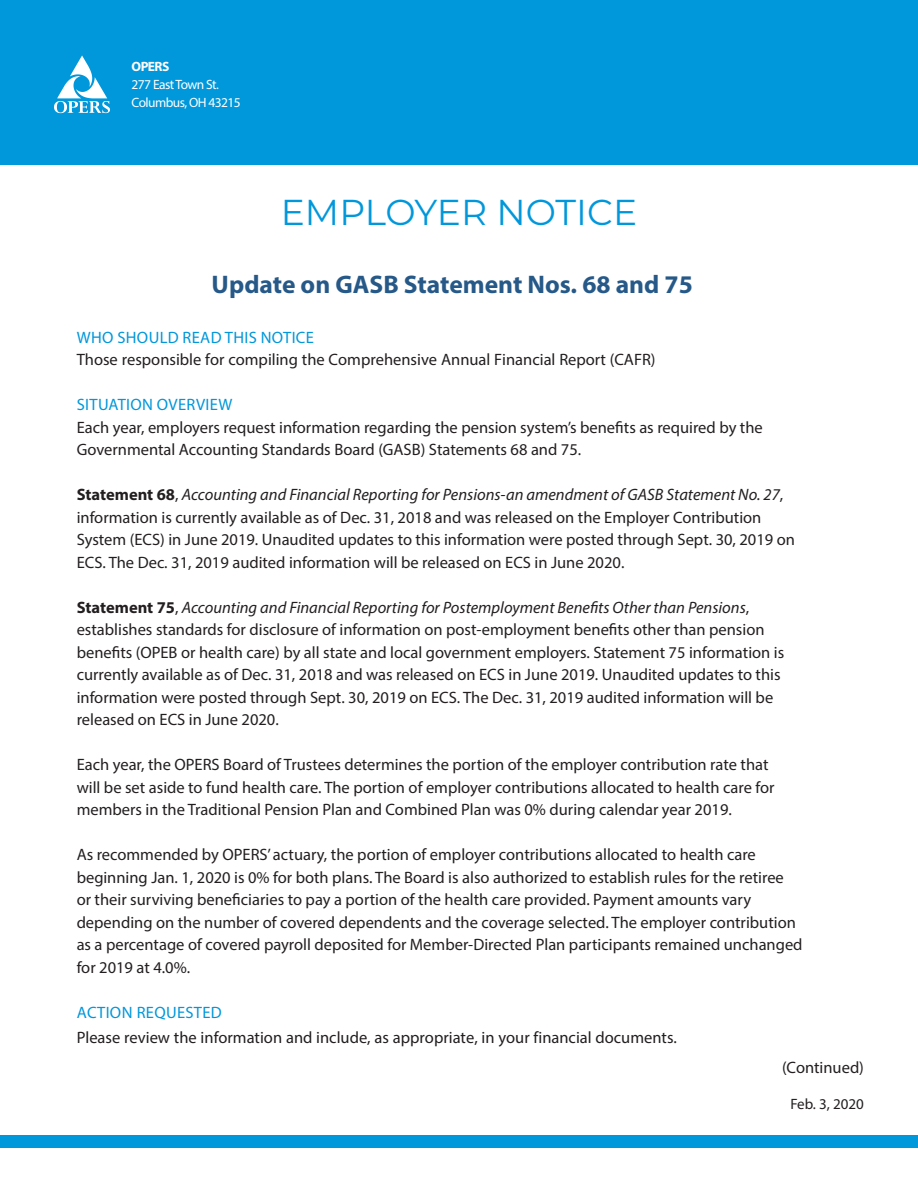
<style>
.page{position:relative;width:918px;height:1188px;background:#fff}
.page>*{position:absolute;margin:0;border:0;box-sizing:border-box;transform-origin:0 0}
.t1{font:36px "Montserrat";color:#0097db}
.t2{font:700 25.5px "Myriad Pro";color:#265988}
.t3{font:16.5px/22.5px "Myriad Pro";color:#231f20}
.Bullet1{font:16.5px "Myriad Pro";color:#221e1f}
.Bullet1-2{font:16.5px "Myriad Pro";letter-spacing:.02em;color:#0097db}
.t4{font:15px "Myriad Pro";color:#231f20}
.t5{font:13.5px "Myriad Pro";letter-spacing:-.04em;color:#fff}
.t6{font:700 13.5px "Myriad Pro";letter-spacing:-.04em;color:#fff}
.s1{font-weight:700}
.s2{font-style:italic}
</style>
<div class="page">
<div style="left:0;top:0;width:918px;height:164px;background:#0097db"></div>
<svg style="left:54px;top:55px;width:56px;height:58px"></svg>
<div style="left:0;top:1135px;width:918px;height:13px;background:#0097db"></div>
<p class="t6" style="left:132px;top:58px;width:39px">OPERS</p>
<p class="t5" style="left:132px;top:77px;width:89px">277 East Town St.</p>
<p class="t5" style="left:132px;top:95px;width:111px">Columbus, OH 43215</p>
<p class="t1" style="left:281px;top:187px;width:358px">EMPLOYER NOTICE</p>
<p class="t2" style="left:212px;top:268px;width:483px">Update on GASB Statement Nos. 68 and 75</p>
<p class="Bullet1-2" style="left:77px;top:327px;width:239px">WHO SHOULD READ THIS NOTICE</p>
<p class="t3" style="left:77px;top:348px;width:580px">Those responsible for compiling the Comprehensive Annual Financial Report (CAFR)</p>
<p class="Bullet1-2" style="left:77px;top:395px;width:157px">SITUATION OVERVIEW</p>
<p class="t3" style="left:77px;top:416px;width:688px">Each year, employers request information regarding the pension system’s benefits as required by the<br>Governmental Accounting Standards Board (GASB) Statements 68 and 75.</p>
<p class="t3" style="left:77px;top:483px;width:720px"><span class="s1">Statement 68</span>, <span class="s2">Accounting and Financial Reporting for Pensions-an amendment of GASB Statement No. 27</span>, information is currently available as of Dec. 31, 2018 and was released on the Employer Contribution System (ECS) in June 2019. Unaudited updates to this information were posted through Sept. 30, 2019 on ECS. The Dec. 31, 2019 audited information will be released on ECS in June 2020.</p>
<p class="t3" style="left:77px;top:596px;width:709px"><span class="s1">Statement 75</span>, <span class="s2">Accounting and Financial Reporting for Postemployment Benefits Other than Pensions</span>, establishes standards for disclosure of information on post-employment benefits other than pension benefits (OPEB or health care) by all state and local government employers. Statement 75 information is currently available as of Dec. 31, 2018 and was released on ECS in June 2019. Unaudited updates to this information were posted through Sept. 30, 2019 on ECS. The Dec. 31, 2019 audited information will be released on ECS in June 2020.</p>
<p class="t3" style="left:77px;top:753px;width:699px">Each year, the OPERS Board of Trustees determines the portion of the employer contribution rate that will be set aside to fund health care. The portion of employer contributions allocated to health care for members in the Traditional Pension Plan and Combined Plan was 0% during calendar year 2019.</p>
<p class="t3" style="left:77px;top:843px;width:727px">As recommended by OPERS’ actuary, the portion of employer contributions allocated to health care beginning Jan. 1, 2020 is 0% for both plans. The Board is also authorized to establish rules for the retiree<br>or their surviving beneficiaries to pay a portion of the health care provided. Payment amounts vary depending on the number of covered dependents and the coverage selected. The employer contribution as a percentage of covered payroll deposited for Member-Directed Plan participants remained unchanged for 2019 at 4.0%.</p>
<p class="Bullet1-2" style="left:77px;top:1002px;width:147px">ACTION REQUESTED</p>
<p class="Bullet1" style="left:77px;top:1028px;width:602px">Please review the information and include, as appropriate, in your financial documents.</p>
<p class="t3" style="left:782px;top:1056px;width:83px">(Continued)</p>
<p class="t4" style="left:790px;top:1095px;width:75px">Feb. 3, 2020</p>
</div>
